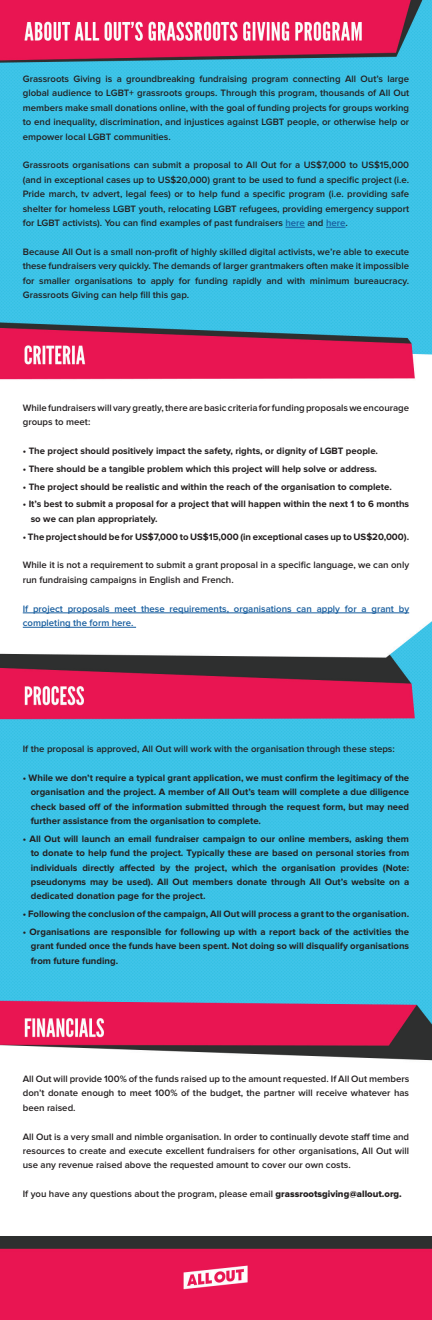
<style>
.page{position:relative;width:432px;height:1320px;background:#fff}
.page>*{position:absolute;margin:0;border:0;box-sizing:border-box;transform-origin:0 0}
.t1{font:600 9.6px/14.4px "Proxima Nova";color:#231f20;text-align:justify}
.t2{font:700 9.6px/14.4px "Proxima Nova";color:#231f20;text-align:justify}
.t3{font:600 9.6px/14.4px "Proxima Nova";color:#175d9e}
.s1{color:#175d9e}
.s2{font-family:"Proxima Nova Extrabld";font-weight:400}
</style>
<div class="page">
<img style="left:0;top:0;width:432px;height:1320px">
<svg style="left:285px;top:227px;width:20px;height:1px"></svg>
<svg style="left:326px;top:227px;width:19px;height:1px"></svg>
<hr style="left:23px;top:613px;width:386px;height:1px;background:#175d9e">
<hr style="left:23px;top:627px;width:113px;height:1px;background:#175d9e">
<p class="t1" style="left:23px;top:72px;width:388px">Grassroots Giving is a groundbreaking fundraising program connecting All Out’s large global audience to LGBT+ grassroots groups. Through this program, thousands of All Out members make small donations online, with the goal of funding projects for groups working to end inequality, discrimination, and injustices against LGBT people, or otherwise help or empower local LGBT communities.</p>
<p class="t1" style="left:23px;top:158px;width:388px">Grassroots organisations can submit a proposal to All Out for a US$7,000 to US$15,000 (and in exceptional cases up to US$20,000) grant to be used to fund a specific project (i.e.<br>Pride march, tv advert, legal fees) or to help fund a specific program (i.e. providing safe shelter for homeless LGBT youth, relocating LGBT refugees, providing emergency support for LGBT activists). You can find examples of past fundraisers <span class="s1">here</span> and <span class="s1">here</span>.</p>
<p class="t1" style="left:23px;top:245px;width:388px">Because All Out is a small non-profit of highly skilled digital activists, we’re able to execute these fundraisers very quickly. The demands of larger grantmakers often make it impossible for smaller organisations to apply for funding rapidly and with minimum bureaucracy.<br>Grassroots Giving can help fill this gap.</p>
<p class="t1" style="left:23px;top:401px;width:388px">While fundraisers will vary greatly, there are basic criteria for funding proposals we encourage groups to meet:</p>
<p class="t2" style="left:23px;top:444px;width:357px">• The project should positively impact the safety, rights, or dignity of LGBT people.</p>
<p class="t2" style="left:23px;top:462px;width:356px">• There should be a tangible problem which this project will help solve or address.</p>
<p class="t2" style="left:23px;top:480px;width:371px">• The project should be realistic and within the reach of the organisation to complete.</p>
<p class="t2" style="left:31px;top:497px;width:380px;text-indent:-8px">• It’s best to submit a proposal for a project that will happen within the next 1 to 6 months so we can plan appropriately.</p>
<p class="t2" style="left:23px;top:530px;width:388px">• The project should be for US$7,000 to US$15,000 (in exceptional cases up to US$20,000).</p>
<p class="t1" style="left:23px;top:558px;width:388px">While it is not a requirement to submit a grant proposal in a specific language, we can only run fundraising campaigns in English and French.</p>
<p class="t3" style="left:23px;top:602px;width:388px">If project proposals meet these requirements, organisations can apply for a grant by completing the form here.</p>
<p class="t1" style="left:23px;top:742px;width:373px">If the proposal is approved, All Out will work with the organisation through these steps:</p>
<p class="t2" style="left:31px;top:771px;width:380px;text-indent:-8px">• While we don’t require a typical grant application, we must confirm the legitimacy of the organisation and the project. A member of All Out’s team will complete a due diligence check based off of the information submitted through the request form, but may need further assistance from the organisation to complete.</p>
<p class="t2" style="left:31px;top:832px;width:380px;text-indent:-8px">• All Out will launch an email fundraiser campaign to our online members, asking them to donate to help fund the project. Typically these are based on personal stories from individuals directly affected by the project, which the organisation provides (Note: pseudonyms may be used). All Out members donate through All Out’s website on a dedicated donation page for the project.</p>
<p class="t2" style="left:23px;top:907px;width:388px">• Following the conclusion of the campaign, All Out will process a grant to the organisation.</p>
<p class="t2" style="left:31px;top:925px;width:380px;text-indent:-8px">• Organisations are responsible for following up with a report back of the activities the grant funded once the funds have been spent. Not doing so will disqualify organisations from future funding.</p>
<p class="t1" style="left:23px;top:1072px;width:388px">All Out will provide 100% of the funds raised up to the amount requested. If All Out members don’t donate enough to meet 100% of the budget, the partner will receive whatever has been raised.</p>
<p class="t1" style="left:23px;top:1130px;width:388px">All Out is a very small and nimble organisation. In order to continually devote staff time and resources to create and execute excellent fundraisers for other organisations, All Out will use any revenue raised above the requested amount to cover our own costs.</p>
<p class="t1" style="left:23px;top:1187px;width:381px">If you have any questions about the program, please email <span class="s2">grassrootsgiving@allout.org.</span></p>
</div>
